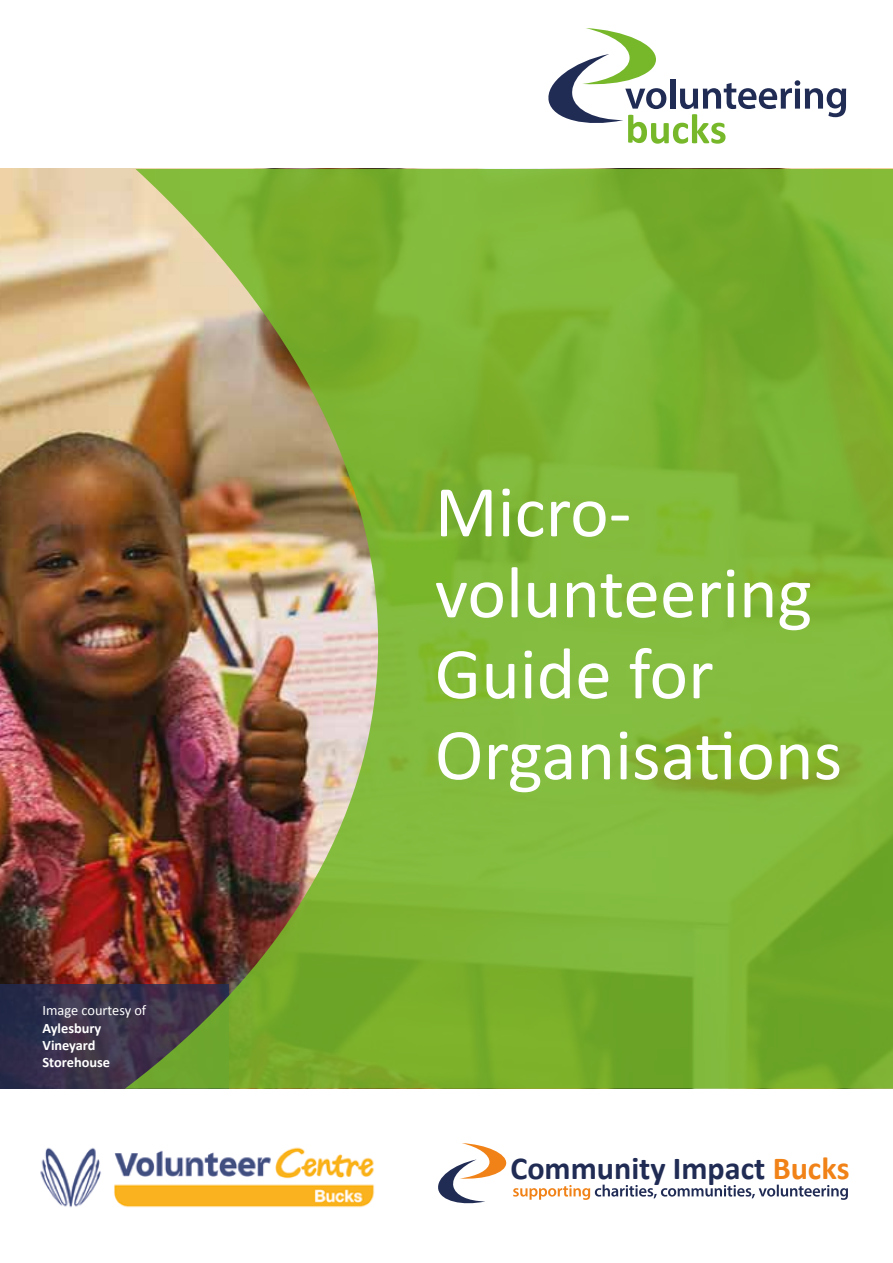
<style>
.page{position:relative;width:893px;height:1263px;background:#fff}
.page>*{position:absolute;margin:0;border:0;box-sizing:border-box;transform-origin:0 0}
.t1{font:73.5px/81px "Calibri";color:#fff}
.t2{font:700 32.1px "Calibri";color:#212c55}
.t3{font:700 14.4px/17.2px "Calibri";color:#fff}
.t4{font:14.4px "Calibri";color:#fff}
.s1{color:#f08217}
</style>
<div class="page">
<img style="left:0;top:169px;width:125px;height:815px">
<svg style="left:0;top:984px;width:125px;height:105px;background:#34304a"></svg>
<img style="left:125px;top:169px;width:768px;height:920px">
<img style="left:40px;top:1147px;width:335px;height:61px">
<svg style="left:548px;top:28px;width:298px;height:116px"></svg>
<svg style="left:438px;top:1143px;width:69px;height:61px"></svg>
<svg style="left:513px;top:1184px;width:335px;height:16px"></svg>
<p class="t4" style="left:43px;top:1002px;width:105px">Image courtesy of</p>
<p class="t3" style="left:43px;top:1018px;width:69px">Aylesbury<br>Vineyard<br>Storehouse</p>
<p class="t1" style="left:435px;top:468px;width:409px">Micro&shy;volunteering<br>Guide for<br>Organisations</p>
<p class="t2" style="left:510px;top:1148px;width:341px">Community Impact <span class="s1">Bucks</span></p>
</div>
